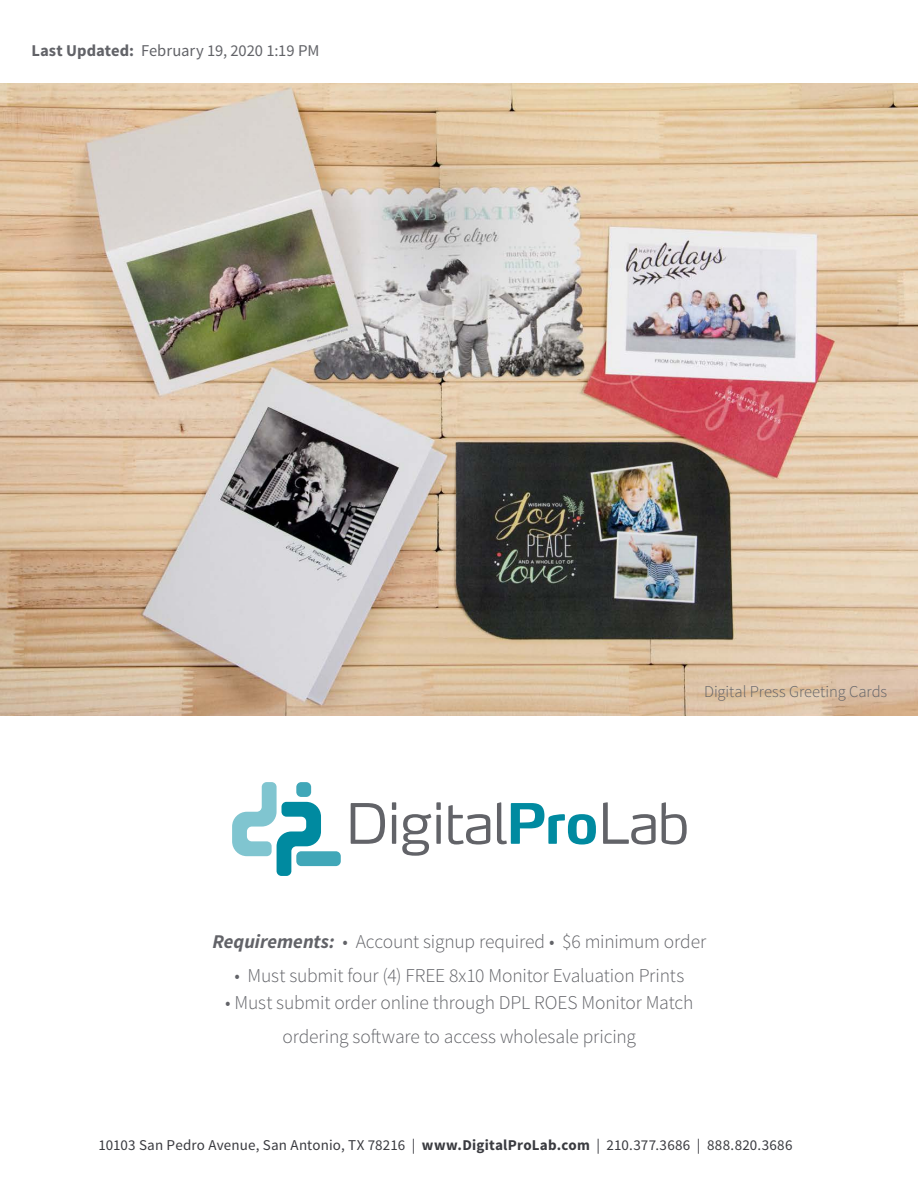
<style>
.page{position:relative;width:918px;height:1188px;background:#fff}
.page>*{position:absolute;margin:0;border:0;box-sizing:border-box;transform-origin:0 0}
.t1{font:300 19.5px/33.8px "Source Sans Pro";letter-spacing:-.01em;color:#626368;text-align:center}
.t2{font:16.5px "Source Sans Pro";letter-spacing:-.005em;color:#626368}
.t3{font:300 16.5px "Source Sans Pro";letter-spacing:-.005em;color:#626368}
.t4{font:15px "Source Sans Pro";letter-spacing:.01em;color:#3a3b40}
.s1{font-weight:700}
.s2{font-weight:700;font-style:italic}
</style>
<div class="page">
<div style="left:296px;top:851px;width:45px;height:15px;background:#40a7b8;border-radius:5px"></div>
<svg style="left:232px;top:782px;width:89px;height:94px"></svg>
<svg style="left:351px;top:803px;width:34px;height:41px"></svg>
<svg style="left:392px;top:802px;width:4px;height:8px"></svg>
<hr style="left:392px;top:815px;width:4px;height:29px;background:#626368">
<svg style="left:402px;top:814px;width:29px;height:42px"></svg>
<div style="left:436px;top:802px;width:5px;height:8px;background:#626368"></div>
<div style="left:436px;top:815px;width:5px;height:29px;background:#626368"></div>
<svg style="left:448px;top:805px;width:42px;height:40px"></svg>
<svg style="left:497px;top:802px;width:99px;height:43px"></svg>
<svg style="left:603px;top:802px;width:53px;height:43px"></svg>
<svg style="left:662px;top:802px;width:25px;height:43px"></svg>
<img style="left:0;top:83px;width:918px;height:633px">
<p class="t2" style="left:32px;top:41px;width:289px"><span class="s1">Last Updated:</span> February 19, 2020 1:19 PM</p>
<p class="t3" style="left:704px;top:682px;width:185px">Digital Press Greeting Cards</p>
<p class="t1" style="left:212px;top:925px;width:495px"><span class="s2">Requirements:</span> • Account signup required • $6 minimum order</p>
<p class="t1" style="left:234px;top:959px;width:451px">• Must submit four (4) FREE 8x10 Monitor Evaluation Prints</p>
<p class="t1" style="left:225px;top:986px;width:470px">• Must submit order online through DPL ROES Monitor Match ordering software to access wholesale pricing</p>
<p class="t4" style="left:99px;top:1136px;width:695px">10103 San Pedro Avenue, San Antonio, TX 78216 | <span class="s1">www.DigitalProLab.com</span> | 210.377.3686 | 888.820.3686</p>
</div>
